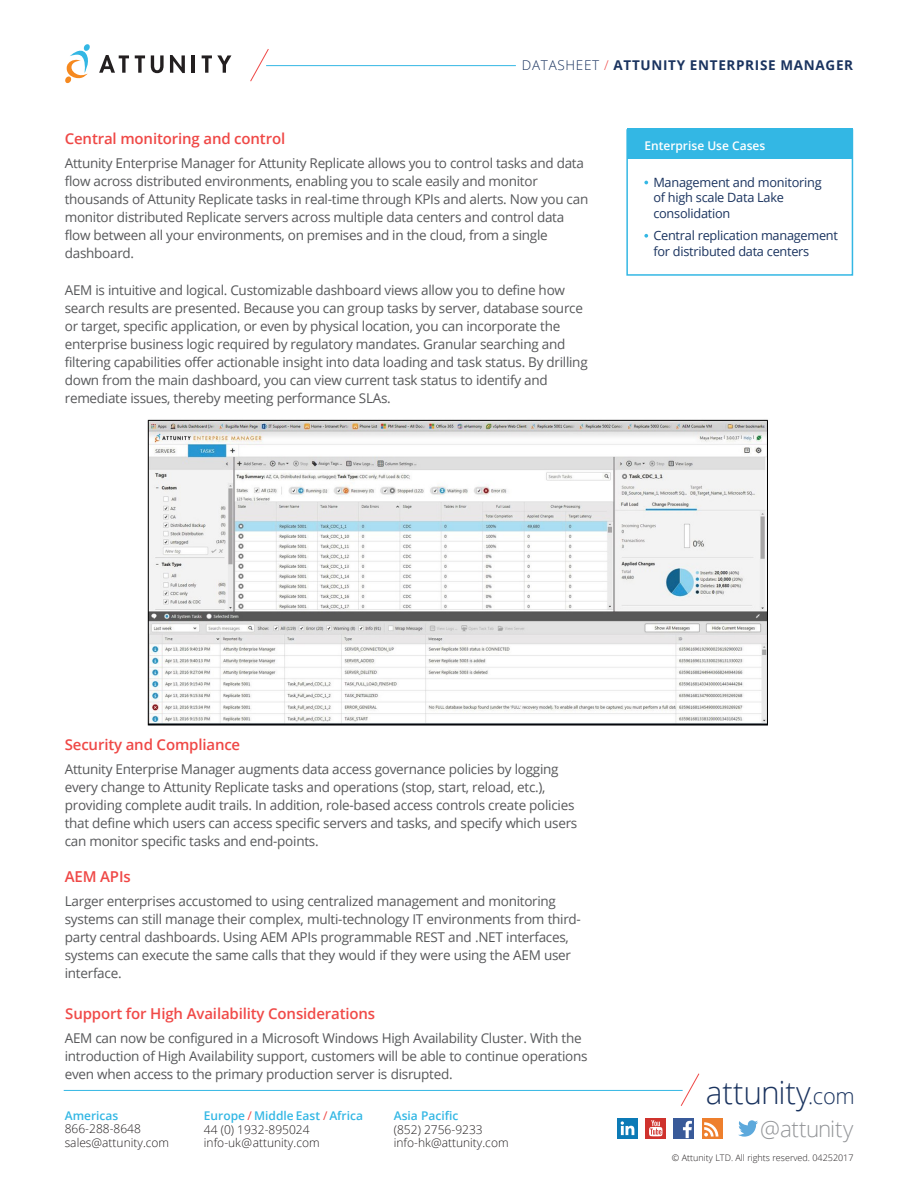
<style>
.page{position:relative;width:918px;height:1188px;background:#fff}
.page>*{position:absolute;margin:0;border:0;box-sizing:border-box;transform-origin:0 0}
.t1{font:300 31.65px "Open Sans";color:#1a335f}
.t2{font:300 22.5px "Open Sans";letter-spacing:-.02em;color:#939598}
.t3{font:600 15px "Open Sans";letter-spacing:-.01em;color:#ef4846}
.t4{font:600 15px "Open Sans";letter-spacing:-.01em;color:#f04a48}
.t5{font:13.5px/18px "Open Sans";letter-spacing:-.02em;color:#57585a}
.t6{font:700 13.5px "Open Sans";letter-spacing:.05em;color:#1a335f}
.t7{font:12.75px/15.8px "Open Sans";letter-spacing:-.02em;color:#1a335f}
.t8{font:300 12px/13.5px "Open Sans";color:#231f20}
.t9{font:600 12px "Open Sans";color:#33b7e4}
.t10{font:600 12px "Open Sans";color:#fff}
.t11{font:300 9px "Open Sans";color:#231f20}
.s1{font-weight:300}
.s2{font-weight:300;color:#ef4846}
.s3{font-weight:600;color:#33b7e4}
.s4{font-weight:400;color:#ef4846}
.s5{font-size:21.75px}
</style>
<div class="page">
<svg style="left:250px;top:49px;width:19px;height:33px"></svg>
<svg style="left:99px;top:55px;width:30px;height:18px"></svg>
<svg style="left:135px;top:55px;width:10px;height:18px"></svg>
<svg style="left:151px;top:55px;width:13px;height:18px"></svg>
<svg style="left:170px;top:55px;width:15px;height:18px"></svg>
<hr style="left:191px;top:55px;width:4px;height:18px;background:#231f20">
<svg style="left:202px;top:55px;width:29px;height:18px"></svg>
<svg style="left:65px;top:44px;width:25px;height:40px"></svg>
<hr style="left:266px;top:65px;width:250px;height:1px;background:#33b7e4">
<div style="left:702px;top:1118px;width:20px;height:20px;background:#ee7f2d"></div>
<svg style="left:704px;top:1122px;width:14px;height:15px"></svg>
<div style="left:674px;top:1118px;width:20px;height:20px;background:#395a99"></div>
<svg style="left:683px;top:1121px;width:9px;height:17px"></svg>
<div style="left:617px;top:1118px;width:21px;height:20px;background:linear-gradient(to bottom,#0c7ab6,#0c7ab6)"></div>
<svg style="left:621px;top:1121px;width:13px;height:14px"></svg>
<svg style="left:738px;top:1120px;width:20px;height:17px"></svg>
<svg style="left:646px;top:1118px;width:20px;height:20px"></svg>
<svg style="left:649px;top:1120px;width:13px;height:16px"></svg>
<hr style="left:64px;top:1090px;width:619px;height:1px;background:#33b7e4">
<svg style="left:680px;top:1073px;width:20px;height:33px"></svg>
<div style="left:626px;top:129px;width:227px;height:147px;border:2px solid #33b7e4"></div>
<div style="left:628px;top:129px;width:225px;height:30px;background:#33b7e4"></div>
<svg style="left:644px;top:181px;width:4px;height:3px"></svg>
<svg style="left:644px;top:234px;width:4px;height:4px"></svg>
<img style="left:147px;top:419px;width:621px;height:306px">
<p class="t6" style="left:522px;top:56px;width:333px"><span class="s1">DATASHEET</span> <span class="s2">/</span> ATTUNITY ENTERPRISE MANAGER</p>
<p class="t3" style="left:65px;top:129px;width:222px">Central monitoring and control</p>
<p class="t5" style="left:65px;top:154px;width:525px">Attunity Enterprise Manager for Attunity Replicate allows you to control tasks and data flow across distributed environments, enabling you to scale easily and monitor thousands of Attunity Replicate tasks in real-time through KPIs and alerts. Now you can monitor distributed Replicate servers across multiple data centers and control data flow between all your environments, on premises and in the cloud, from a single dashboard.</p>
<p class="t5" style="left:65px;top:281px;width:524px">AEM is intuitive and logical. Customizable dashboard views allow you to define how search results are presented. Because you can group tasks by server, database source or target, specific application, or even by physical location, you can incorporate the enterprise business logic required by regulatory mandates. Granular searching and filtering capabilities offer actionable insight into data loading and task status. By drilling down from the main dashboard, you can view current task status to identify and remediate issues, thereby meeting performance SLAs.</p>
<p class="t10" style="left:644px;top:137px;width:122px">Enterprise Use Cases</p>
<p class="t7" style="left:653px;top:174px;width:170px">Management and monitoring of high scale Data Lake consolidation</p>
<p class="t7" style="left:653px;top:227px;width:186px">Central replication management for distributed data centers</p>
<p class="t3" style="left:65px;top:735px;width:177px">Security and Compliance</p>
<p class="t5" style="left:65px;top:760px;width:514px">Attunity Enterprise Manager augments data access governance policies by logging every change to Attunity Replicate tasks and operations (stop, start, reload, etc.), providing complete audit trails. In addition, role-based access controls create policies that define which users can access specific servers and tasks, and specify which users can monitor specific tasks and end-points.</p>
<p class="t3" style="left:65px;top:867px;width:67px">AEM APIs</p>
<p class="t5" style="left:65px;top:892px;width:518px">Larger enterprises accustomed to using centralized management and monitoring systems can still manage their complex, multi-technology IT environments from third&shy;party central dashboards. Using AEM APIs programmable REST and .NET interfaces, systems can execute the same calls that they would if they were using the AEM user interface.</p>
<p class="t4" style="left:65px;top:1003px;width:311px">Support for High Availability Considerations</p>
<p class="t5" style="left:65px;top:1029px;width:524px">AEM can now be configured in a Microsoft Windows High Availability Cluster. With the introduction of High Availability support, customers will be able to continue operations even when access to the primary production server is disrupted.</p>
<p class="t9" style="left:65px;top:1107px;width:55px">Americas</p>
<p class="t8" style="left:65px;top:1122px;width:106px">866-288-8648 sales@attunity.com</p>
<p class="t8" style="left:204px;top:1109px;width:161px"><span class="s3">Europe</span> <span class="s4">/</span> <span class="s3">Middle East</span> <span class="s4">/</span> <span class="s3">Africa<br></span>44 (0) 1932-895024 info-uk@attunity.com</p>
<p class="t9" style="left:394px;top:1107px;width:66px">Asia Pacific</p>
<p class="t8" style="left:394px;top:1122px;width:116px">(852) 2756-9233 info-hk@attunity.com</p>
<h1 class="t1" style="left:706px;top:1071px;width:151px">attunity<span class="s5">.com</span></h1>
<h2 class="t2" style="left:760px;top:1113px;width:95px">@attunity</h2>
<p class="t11" style="left:672px;top:1152px;width:183px">© Attunity LTD. All rights reserved. 04252017</p>
</div>
